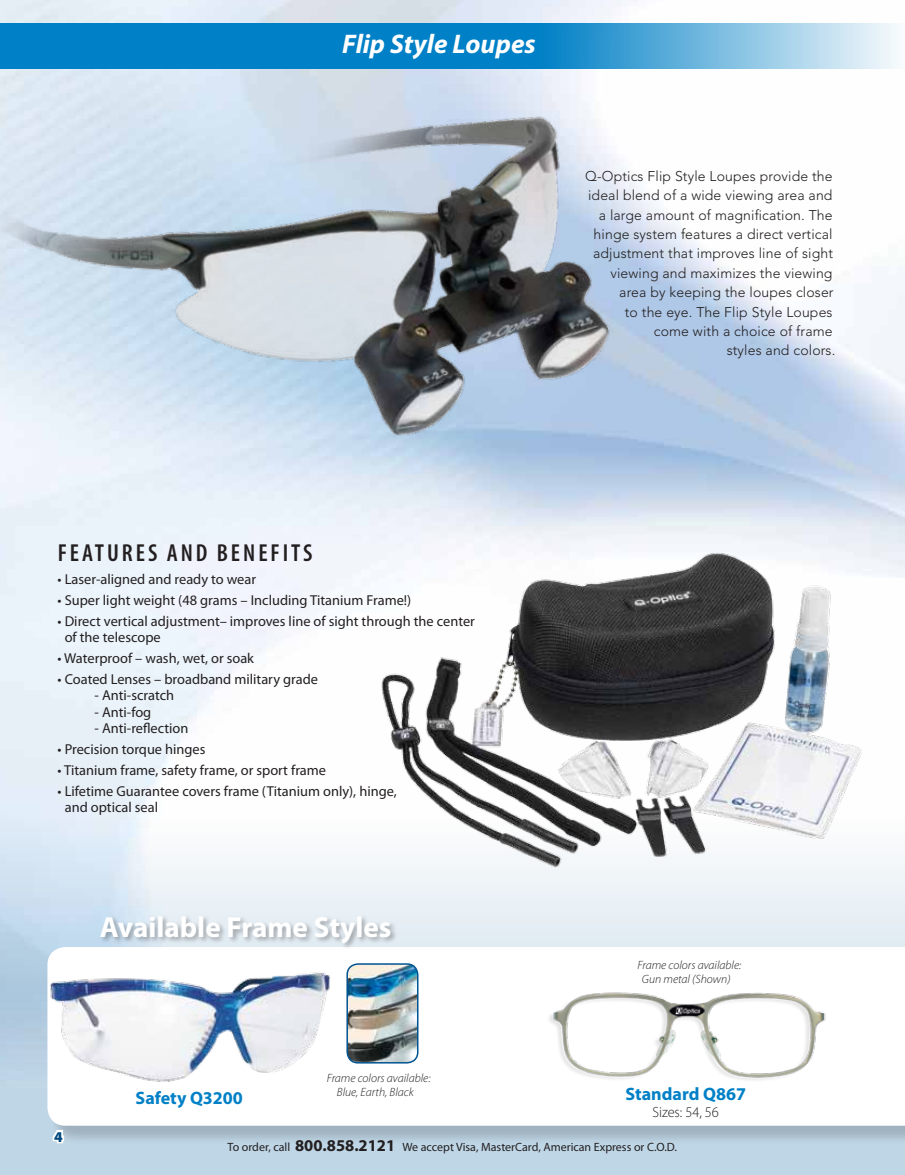
<style>
.page{position:relative;width:905px;height:1175px;background:#fff}
.page>*{position:absolute;margin:0;border:0;box-sizing:border-box;transform-origin:0 0}
.t1{font:700 29.1px "Myriad Pro";color:#fff}
.t2{font:italic 700 27px "Myriad Pro";color:#fff}
.t3{font:600 condensed 24.6px "Myriad Pro";letter-spacing:.12em;color:#231f20}
.t4{font:700 18px "Myriad Pro";color:#0080c6}
.t5{font:900 15px "Myriad Pro";color:#004a80}
.t6{font:300 14.85px "Myriad Pro";letter-spacing:-.005em;color:#231f20}
.t7{font:14.4px/16.5px "Myriad Pro";color:#231f20}
.t8{font:300 14.1px/19.4px "Avenir LT Std";letter-spacing:.01em;color:#231f20;text-align:right}
.t9{font:italic 300 12px/14.4px "Myriad Pro";color:#231f20;text-align:center}
.t10{font:12px "Myriad Pro";color:#231f20}
.s1{font-weight:700;font-size:16.5px}
</style>
<div class="page">
<svg style="left:0;top:685px;width:904px;height:489px"></svg>
<div style="left:50px;top:949px;width:854px;height:195px;background:#231f20;opacity:.2"></div>
<svg style="left:47px;top:947px;width:857px;height:178px"></svg>
<img style="left:44px;top:964px;width:288px;height:119px">
<img style="left:548px;top:984px;width:285px;height:104px">
<img style="left:347px;top:964px;width:70px;height:98px">
<div style="left:346px;top:963px;width:72px;height:100px;border:2px solid #005492;border-radius:11px"></div>
<svg style="left:0;top:23px;width:904px;height:46px;background:#3298d0"></svg>
<img style="left:0;top:77px;width:627px;height:376px">
<img style="left:380px;top:550px;width:484px;height:318px">
<div style="left:99px;top:914px;width:299px;height:36px;background:#231f20;opacity:.35"></div>
<svg style="left:51px;top:1117px;width:15px;height:28px"></svg>
<h2 class="t2" style="left:342px;top:26px;width:195px">Flip Style Loupes</h2>
<p class="t8" style="left:585px;top:166px;width:252px">Q-Optics Flip Style Loupes provide the ideal blend of a wide viewing area and a large amount of magnification. The hinge system features a direct vertical adjustment that improves line of sight viewing and maximizes the viewing area by keeping the loupes closer<br>to the eye. The Flip Style Loupes<br>come with a choice of frame<br>styles and colors.</p>
<h3 class="t3" style="left:58px;top:538px;width:256px">FEATURES AND BENEFITS</h3>
<p class="t7" style="left:58px;top:570px;width:200px">• Laser-aligned and ready to wear</p>
<p class="t7" style="left:58px;top:591px;width:355px">• Super light weight (48 grams – Including Titanium Frame!)</p>
<p class="t7" style="left:65px;top:612px;width:412px;text-indent:-7px">• Direct vertical adjustment– improves line of sight through the center of the telescope</p>
<p class="t7" style="left:58px;top:649px;width:198px">• Waterproof – wash, wet, or soak</p>
<p class="t7" style="left:58px;top:670px;width:262px">• Coated Lenses – broadband military grade</p>
<p class="t7" style="left:95px;top:687px;width:81px">- Anti-scratch</p>
<p class="t7" style="left:95px;top:703px;width:58px">- Anti-fog</p>
<p class="t7" style="left:95px;top:720px;width:95px">- Anti-reflection</p>
<p class="t7" style="left:58px;top:740px;width:149px">• Precision torque hinges</p>
<p class="t7" style="left:58px;top:761px;width:270px">• Titanium frame, safety frame, or sport frame</p>
<p class="t7" style="left:65px;top:782px;width:333px;text-indent:-7px">• Lifetime Guarantee covers frame (Titanium only), hinge, and optical seal</p>
<h1 class="t1" style="left:100px;top:908px;width:293px">Available Frame Styles</h1>
<p class="t4" style="left:135px;top:1086px;width:109px">Safety Q3200</p>
<p class="t9" style="left:327px;top:1070px;width:105px">Frame colors available:<br>Blue, Earth, Black</p>
<p class="t9" style="left:637px;top:957px;width:105px">Frame colors available:<br>Gun metal (Shown)</p>
<p class="t4" style="left:625px;top:1081px;width:122px">Standard Q867</p>
<p class="t6" style="left:652px;top:1103px;width:68px">Sizes: 54, 56</p>
<p class="t5" style="left:54px;top:1126px;width:10px">4</p>
<p class="t10" style="left:228px;top:1139px;width:451px">To order, call <span class="s1">800.858.2121</span> We accept Visa, MasterCard, American Express or C.O.D.</p>
</div>
